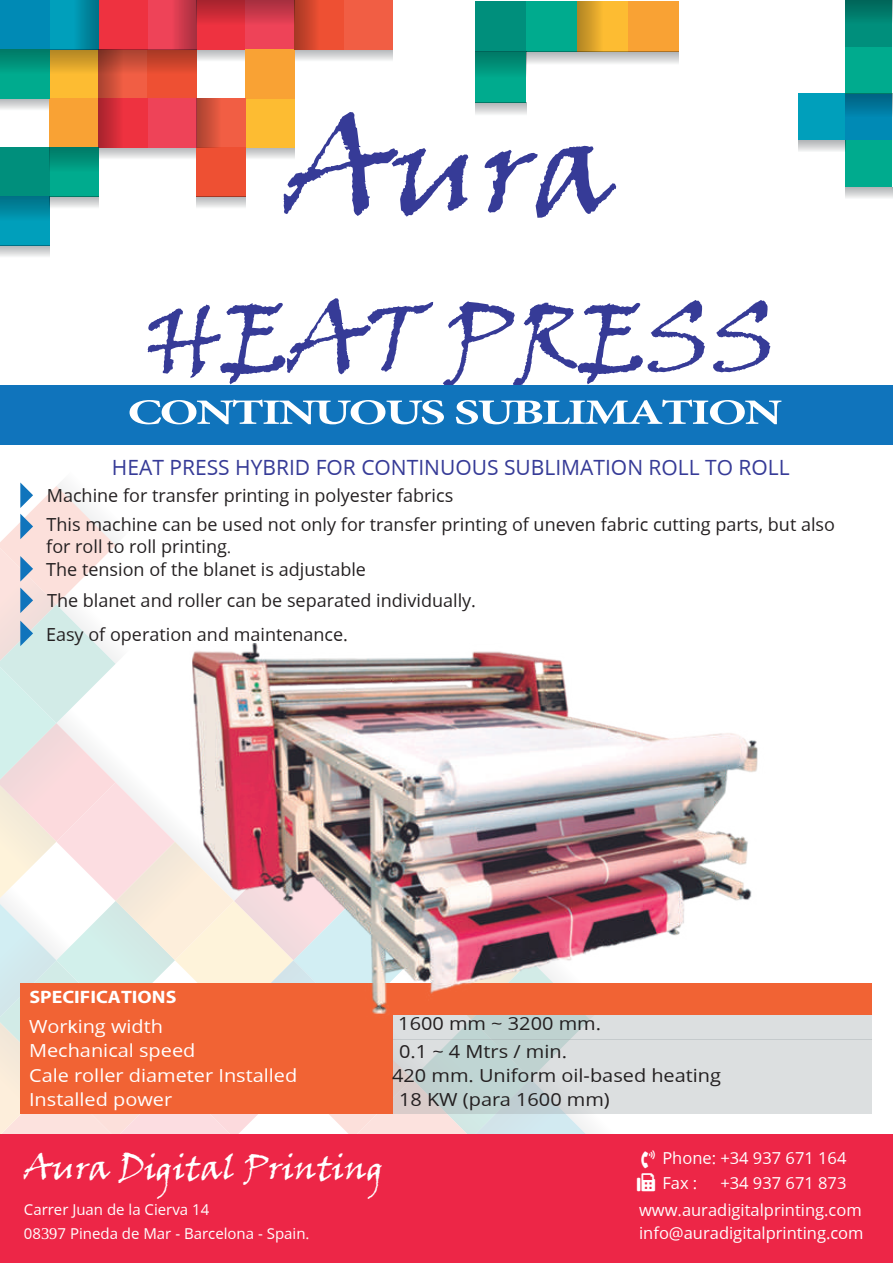
<style>
.page{position:relative;width:893px;height:1263px;background:#fff}
.page>*{position:absolute;margin:0;border:0;box-sizing:border-box;transform-origin:0 0}
.t1{font:131.1px "Viner Hand ITC";color:#363b97}
.t2{font:96px "Viner Hand ITC";color:#363b97}
.t3{font:700 35.85px "Minion Pro";letter-spacing:-.05em;color:#fff;scale:1.43 1}
.t4{font:34.2px "Viner Hand ITC";color:#fff}
.t5{font:21px "Open Sans";color:#363b97}
.t6{font:18px/29px "Open Sans";color:#231f20}
.t7{font:18px "Open Sans";color:#231f20;scale:1.11 1}
.t8{font:18px "Open Sans";color:#fff;scale:1.11 1}
.t9{font:700 18px "Myriad Pro";color:#fff;scale:1.11 1}
.t10{font:16.5px/25px "Open Sans";color:#fff}
.t11{font:15px/24px "Open Sans";color:#fff}
.s1{font-family:"Arial"}
</style>
<div class="page">
<svg style="left:98px;top:147px;width:196px;height:12px;background:#d5cbc9"></svg>
<svg style="left:0;top:98px;width:49px;height:11px"></svg>
<svg style="left:196px;top:49px;width:196px;height:12px;background:#d6c9c8"></svg>
<div style="left:196px;top:0;width:49px;height:49px;background:#ee3240"></div>
<div style="left:245px;top:0;width:49px;height:49px;background:#ee4358"></div>
<div style="left:49px;top:49px;width:49px;height:49px;background:#fdbc32"></div>
<div style="left:49px;top:98px;width:49px;height:49px;background:#f9a234"></div>
<div style="left:245px;top:98px;width:49px;height:49px;background:#fdbc32"></div>
<div style="left:245px;top:49px;width:49px;height:49px;background:#f9a234"></div>
<div style="left:343px;top:0;width:49px;height:49px;background:#f15e44"></div>
<div style="left:294px;top:0;width:49px;height:49px;background:#ee5033"></div>
<div style="left:98px;top:49px;width:49px;height:49px;background:#f15e44"></div>
<div style="left:147px;top:49px;width:49px;height:49px;background:#ee5033"></div>
<div style="left:196px;top:98px;width:49px;height:49px;background:#f15e44"></div>
<div style="left:196px;top:147px;width:49px;height:49px;background:#ee5033"></div>
<div style="left:147px;top:98px;width:49px;height:49px;background:#ee4358"></div>
<div style="left:98px;top:98px;width:49px;height:49px;background:#ee3240"></div>
<div style="left:147px;top:0;width:49px;height:49px;background:#ee4358"></div>
<div style="left:98px;top:0;width:49px;height:49px;background:#ee3240"></div>
<div style="left:49px;top:0;width:49px;height:49px;background:#009fbb"></div>
<div style="left:0;top:0;width:49px;height:49px;background:#008ab5"></div>
<div style="left:49px;top:147px;width:49px;height:49px;background:#00ab8e"></div>
<div style="left:0;top:147px;width:49px;height:49px;background:#008f7c"></div>
<div style="left:0;top:49px;width:49px;height:49px;background:#00ab8e"></div>
<div style="left:0;top:196px;width:49px;height:49px;background:#009fbb"></div>
<svg style="left:0;top:196px;width:49px;height:21px"></svg>
<svg style="left:196px;top:196px;width:49px;height:11px"></svg>
<svg style="left:49px;top:196px;width:49px;height:12px"></svg>
<svg style="left:0;top:245px;width:49px;height:12px"></svg>
<div style="left:74px;top:0;width:24px;height:49px;background:linear-gradient(to right,#009bb6,#007389)"></div>
<div style="left:172px;top:0;width:24px;height:49px;background:linear-gradient(to right,#e94155,#aa3040)"></div>
<svg style="left:0;top:49px;width:196px;height:25px"></svg>
<svg style="left:49px;top:147px;width:49px;height:25px"></svg>
<svg style="left:98px;top:49px;width:25px;height:98px;background:#bf3834"></svg>
<svg style="left:196px;top:98px;width:22px;height:49px"></svg>
<svg style="left:196px;top:0;width:98px;height:25px"></svg>
<svg style="left:294px;top:0;width:22px;height:49px"></svg>
<div style="left:577px;top:1px;width:51px;height:51px;background:#fdbc32"></div>
<div style="left:628px;top:1px;width:51px;height:51px;background:#f9a234"></div>
<div style="left:526px;top:1px;width:51px;height:51px;background:#00ab8e"></div>
<div style="left:476px;top:1px;width:50px;height:51px;background:#008f7c"></div>
<div style="left:476px;top:52px;width:50px;height:51px;background:#00ab8e"></div>
<svg style="left:526px;top:52px;width:153px;height:12px;background:#d1d3d4"></svg>
<svg style="left:476px;top:103px;width:50px;height:11px"></svg>
<svg style="left:476px;top:52px;width:50px;height:22px"></svg>
<div style="left:577px;top:1px;width:26px;height:51px;background:linear-gradient(to right,#ae8322,#f5b630)"></div>
<div style="left:798px;top:94px;width:47px;height:46px;background:#009fbb"></div>
<div style="left:845px;top:94px;width:47px;height:46px;background:#008ab5"></div>
<div style="left:845px;top:47px;width:47px;height:47px;background:#00ab8e"></div>
<div style="left:845px;top:0;width:47px;height:47px;background:#008f7c"></div>
<div style="left:845px;top:140px;width:47px;height:47px;background:#00ab8e"></div>
<svg style="left:798px;top:140px;width:47px;height:11px"></svg>
<svg style="left:845px;top:187px;width:47px;height:11px"></svg>
<svg style="left:845px;top:94px;width:47px;height:20px"></svg>
<svg style="left:845px;top:0;width:47px;height:19px"></svg>
<div style="left:0;top:386px;width:893px;height:59px;background:#1074bc"></div>
<div style="left:0;top:1134px;width:893px;height:129px;background:#ed2647"></div>
<div style="left:394px;top:1015px;width:478px;height:24px;background:#dcdfe0"></div>
<div style="left:394px;top:1039px;width:478px;height:25px;background:#dcdfe0"></div>
<div style="left:394px;top:1064px;width:478px;height:25px;background:#dcdfe0"></div>
<div style="left:394px;top:1089px;width:478px;height:25px;background:#dcdfe0"></div>
<div style="left:21px;top:983px;width:851px;height:32px;background:#f16334"></div>
<img style="left:620px;top:728px;width:153px;height:312px">
<img style="left:0;top:482px;width:620px;height:652px">
<h1 class="t1" style="left:286px;top:87px;width:332px">Aura</h1>
<h2 class="t2" style="left:145px;top:280px;width:634px">HEAT PRESS</h2>
<h3 class="t3" style="left:127px;top:387px;width:459px">CONTINUOUS SUBLIMATION</h3>
<p class="t5" style="left:112px;top:455px;width:679px">HEAT PRESS HYBRID FOR CONTINUOUS SUBLIMATION ROLL TO ROLL</p>
<p class="t6" style="left:47px;top:481px;width:790px">Machine for transfer printing in polyester fabrics<br>This machine can be used not only for transfer printing of uneven fabric cutting parts, but also</p>
<p class="t6" style="left:46px;top:536px;width:321px;line-height:22.6px">for roll to roll printing<br>The tension of the blanket is adjustable</p>
<p class="t6" style="left:46px;top:583px;width:432px;line-height:34.3px">The blanket and roller can be separated individually.<br>Easy of operation and maintenance.</p>
<p class="t9" style="left:29px;top:985px;width:134px">SPECIFICATIONS</p>
<p class="t8" style="left:29px;top:1016px;width:122px">Wor<span class="s1">k</span>king width</p>
<p class="t7" style="left:398px;top:1013px;width:184px">1600 mm ~ 3200 mm.</p>
<p class="t8" style="left:29px;top:1040px;width:151px">Mechanical speed</p>
<p class="t7" style="left:399px;top:1041px;width:153px">0.1 ~ 4 Mtrs / min.</p>
<p class="t8" style="left:29px;top:1065px;width:243px">Cale roller diameter Installed</p>
<p class="t7" style="left:392px;top:1065px;width:298px">420 mm. Uniform oil-based heating</p>
<p class="t8" style="left:29px;top:1089px;width:130px">Installed power</p>
<p class="t7" style="left:399px;top:1089px;width:191px">18 KW (para 1600 mm)</p>
<h3 class="t4" style="left:25px;top:1146px;width:360px">Aura Digital Printing</h3>
<p class="t11" style="left:24px;top:1197px;width:287px">Carrer Juan de la Cierva 14<br>08✓ 7 Pineda de Mar - Barcelona - Spain.</p>
<p class="t10" style="left:662px;top:1145px;width:186px">Phone: +34 937 671 164<br>Fax :</p>
<p class="t10" style="left:720px;top:1170px;width:128px">+34 937 671 873</p>
<p class="t10" style="left:639px;top:1221px;width:226px">info@auradigitalprinting.com</p>
<p class="t10" style="left:639px;top:1197px;width:224px">www.auradigitalprinting.com</p>
</div>
